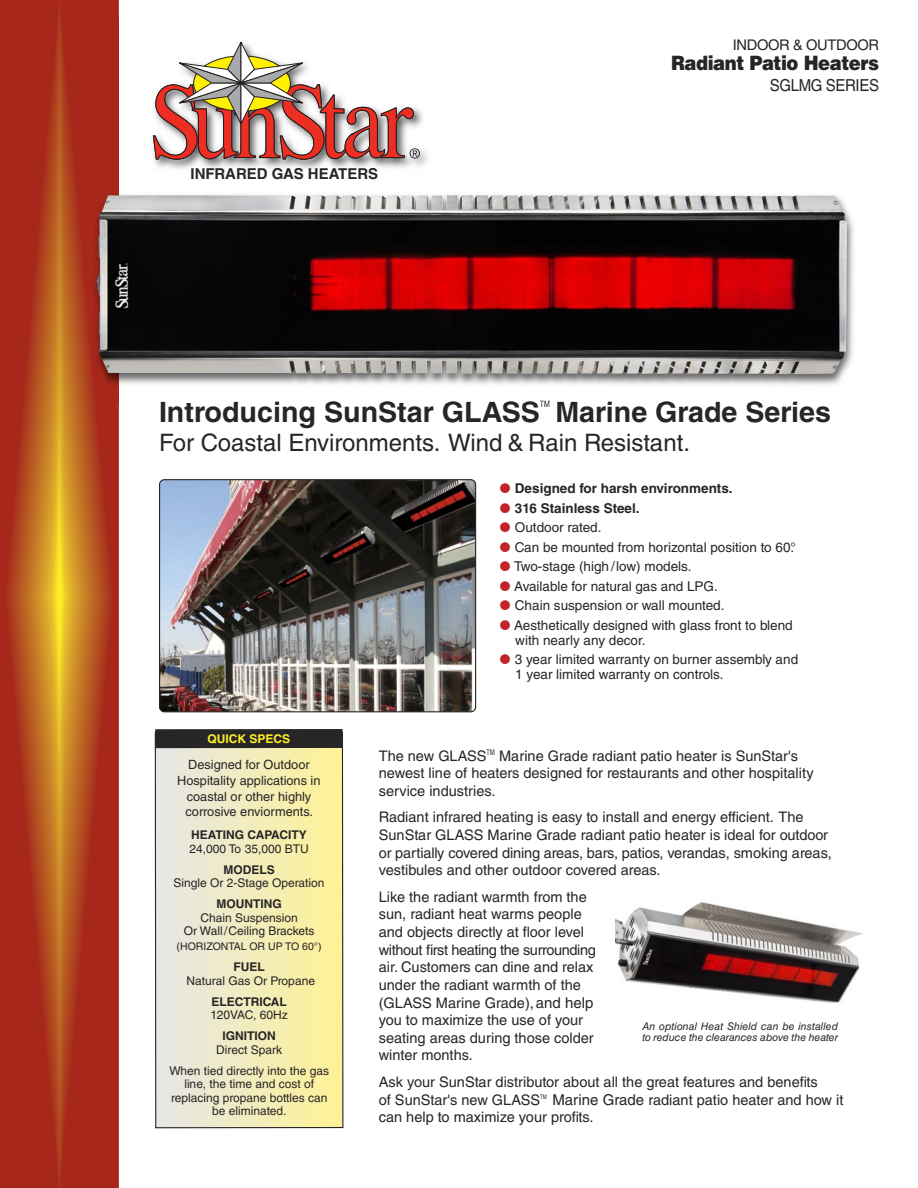
<style>
.page{position:relative;width:918px;height:1188px;background:#fff}
.page>*{position:absolute;margin:0;border:0;box-sizing:border-box;transform-origin:0 0}
.t1{font:700 28.65px "Helvetica LT Std";color:#272526}
.t2{font:24px "Helvetica LT Std";color:#272526}
.t3{font:900 19.8px "Helvetica LT Std";letter-spacing:-.025em;color:#272526;scale:.91 1}
.t4{font:16.5px "Helvetica LT Std";letter-spacing:-.025em;color:#272526;scale:.91 1}
.t5{font:700 15px "Helvetica LT Std";color:#272526}
.t6{font:14.7px "Helvetica LT Std";letter-spacing:-.025em;color:#272526}
.t7{font:14.55px/17.5px "Helvetica LT Std";color:#272526}
.t8{font:13.5px/19.5px "Helvetica LT Std";color:#272526}
.t9{font:700 13.5px/20px "Helvetica LT Std";color:#272526}
.t10{font:12.75px/15.8px "Helvetica LT Std";color:#272526;text-align:center}
.t11{font:12px/13.5px "Helvetica LT Std";color:#272526;text-align:center}
.t12{font:700 12px "Helvetica LT Std";color:#272526}
.t13{font:700 12px "Helvetica LT Std";color:#fff129}
.t14{font:italic 10.5px/11.2px "Helvetica LT Std";color:#272526}
.t15{font:10.5px "Helvetica LT Std";color:#272526}
.t16{font:condensed 9px "Helvetica LT Std";color:#272526;scale:.88 1}
.t17{font:condensed 6px "Helvetica LT Std";color:#272526;scale:.88 1}
.s1{font-size:15px}
</style>
<div class="page">
<img style="left:0;top:0;width:119px;height:1188px">
<div style="left:156px;top:733px;width:186px;height:394px;background:linear-gradient(to right,#e6e6e7,#fef295)"></div>
<div style="left:155px;top:732px;width:188px;height:396px;border:1px solid #272526"></div>
<div style="left:155px;top:729px;width:188px;height:19px;background:#272526"></div>
<img style="left:107px;top:18px;width:320px;height:164px">
<svg style="left:153px;top:40px;width:267px;height:120px"></svg>
<img style="left:159px;top:479px;width:317px;height:233px">
<img style="left:107px;top:192px;width:747px;height:210px">
<img style="left:87px;top:182px;width:20px;height:220px">
<img style="left:161px;top:401px;width:245px;height:1px">
<img style="left:557px;top:401px;width:234px;height:1px">
<svg style="left:107px;top:182px;width:12px;height:10px"></svg>
<img style="left:97px;top:195px;width:750px;height:179px">
<img style="left:615px;top:902px;width:248px;height:101px">
<p class="t5" style="left:191px;top:168px;width:189px">INFRARED GAS HEATERS</p>
<p class="t6" style="left:733px;top:39px;width:148px">INDOOR &amp; OUTDOOR</p>
<h3 class="t3" style="left:671px;top:51px;width:230px">Radiant Patio Heaters</h3>
<p class="t4" style="left:770px;top:79px;width:122px">SGLMG SERIES</p>
<h1 class="t1" style="left:159px;top:402px;width:382px">Introducing SunStar GLASS</h1>
<p class="t16" style="left:540px;top:399px;width:13px">TM</p>
<h1 class="t1" style="left:555px;top:402px;width:277px">Marine Grade Series</h1>
<h2 class="t2" style="left:159px;top:434px;width:533px">For Coastal Environments. Wind &amp; Rain Resistant.</h2>
<p class="t13" style="left:208px;top:734px;width:84px">QUICK SPECS</p>
<p class="t10" style="left:177px;top:758px;width:145px">Designed for Outdoor<br>Hospitality applications in coastal or other highly corrosive enviorments.</p>
<p class="t12" style="left:191px;top:831px;width:117px">HEATING CAPACITY</p>
<p class="t11" style="left:189px;top:843px;width:121px">24,000 To 35,000 BTU</p>
<p class="t12" style="left:223px;top:865px;width:53px">MODELS</p>
<p class="t11" style="left:173px;top:877px;width:153px">Single Or 2-Stage Operation</p>
<p class="t12" style="left:216px;top:900px;width:67px">MOUNTING</p>
<p class="t11" style="left:184px;top:912px;width:132px">Chain Suspension<br>Or Wall/Ceiling Brackets</p>
<p class="t15" style="left:177px;top:943px;width:146px">(HORIZONTAL OR UP TO 60 )</p>
<p class="t12" style="left:233px;top:963px;width:33px">FUEL</p>
<p class="t11" style="left:187px;top:975px;width:130px">Natural Gas Or Propane</p>
<p class="t12" style="left:211px;top:997px;width:77px">ELECTRICAL</p>
<p class="t11" style="left:211px;top:1009px;width:79px">120VAC, 60Hz</p>
<p class="t12" style="left:223px;top:1032px;width:55px">IGNITION</p>
<p class="t11" style="left:169px;top:1040px;width:161px;line-height:21px">Direct Spark<br>When tied directly into the gas</p>
<p class="t11" style="left:171px;top:1078px;width:158px">line, the time and cost of replacing propane bottles can be eliminated.</p>
<p class="t9" style="left:515px;top:480px;width:219px">Designed for harsh environments.<br>316 Stainless Steel.</p>
<p class="t8" style="left:514px;top:519px;width:283px">Outdoor rated.<br>Can be mounted from horizontal position to 60°.<br>Two-stage (high /low) models.<br>Available for natural gas and LPG.<br>Chain suspension or wall mounted.<br>Aesthetically designed with glass front to blend</p>
<p class="t8" style="left:515px;top:632px;width:285px">with nearly any decor.<br>3 year limited warranty on burner assembly and</p>
<p class="t8" style="left:515px;top:666px;width:210px">1 year limited warranty on controls.</p>
<p class="t7" style="left:379px;top:748px;width:436px">The new GLASS<sup>TM</sup> Marine Grade radiant patio heater is SunStar's newest line of heaters designed for restaurants and other hospitality service industries.</p>
<p class="t7" style="left:379px;top:810px;width:455px">Radiant infrared heating is easy to install and energy efficient. The SunStar GLASS Marine Grade radiant patio heater is ideal for outdoor or partially covered dining areas, bars, patios, verandas, smoking areas, vestibules and other outdoor covered areas.</p>
<p class="t7" style="left:379px;top:890px;width:219px">Like the radiant warmth from the sun, radiant heat warms people and objects directly at floor level without first heating the surrounding air. Customers can dine and relax under the radiant warmth of the (GLASS Marine Grade)<span class="s1">, and help </span>you to maximize the use of your seating areas during those colder winter months.</p>
<p class="t7" style="left:379px;top:1074px;width:441px">Ask your SunStar distributor about all the great features and benefits of SunStar's new GLASS</p>
<p class="t14" style="left:642px;top:1021px;width:197px">An optional Heat Shield can be installed to reduce the clearances above the heater</p>
<p class="t7" style="left:379px;top:1092px;width:466px;text-indent:174px"><span class="s1">Marine Grade</span> radiant patio heater and how it can help to maximize your profits.</p>
<p class="t17" style="left:540px;top:1093px;width:9px">TM</p>
</div>
